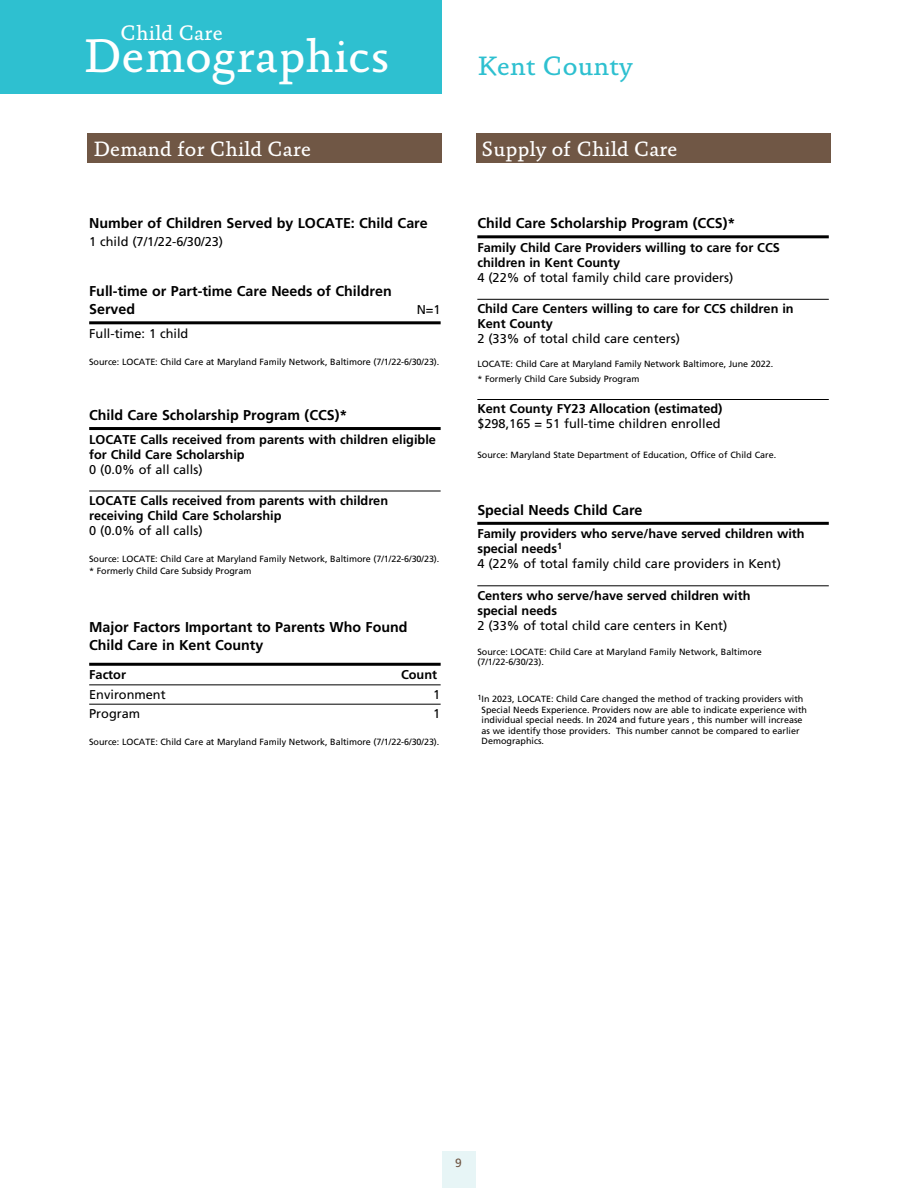
<style>
.page{position:relative;width:918px;height:1188px;background:#fff}
.page>*{position:absolute;margin:0;border:0;box-sizing:border-box;transform-origin:0 0}
.t1{font:47.85px "Absara";letter-spacing:.005em;color:#fff}
.t2{font:27px "Absara";color:#2ec0d0}
.t3{font:21.3px "Absara";color:#fff}
.t4{font:21px "Absara";color:#fff}
.chartheads{font:700 14.25px/18px "Frutiger";color:#000}
.subchart{font:700 12.75px/15px "Frutiger";color:#000}
.textchart{font:700 12.75px/15px "Frutiger";color:#000}
.textchart-2{font:12.75px/15px "Frutiger";color:#000}
.chartheads-2{font:12.75px "Frutiger";color:#000}
.subchart-2{font:12.75px "Frutiger";color:#000}
.t5{font:12px "Frutiger";color:#705745}
.textchart-3{font:9px/10.5px "Frutiger";color:#000}
.s1{font-weight:400}
.s2{font-weight:700}
</style>
<div class="page">
<hr style="left:89px;top:321px;width:352px;height:3px;background:#000">
<hr style="left:477px;top:235px;width:352px;height:3px;background:#000">
<hr style="left:477px;top:299px;width:352px;height:1px;background:#000">
<hr style="left:477px;top:399px;width:352px;height:1px;background:#000">
<hr style="left:89px;top:427px;width:352px;height:3px;background:#000">
<hr style="left:89px;top:491px;width:352px;height:1px;background:#000">
<hr style="left:477px;top:522px;width:352px;height:3px;background:#000">
<hr style="left:477px;top:586px;width:352px;height:1px;background:#000">
<div style="left:442px;top:1151px;width:34px;height:37px;background:#e7f5f6"></div>
<div style="left:0;top:0;width:441px;height:93px;background:#2ec0d0"></div>
<div style="left:88px;top:133px;width:354px;height:30px;background:#705745"></div>
<div style="left:476px;top:133px;width:354px;height:30px;background:#705745"></div>
<hr style="left:89px;top:663px;width:352px;height:3px;background:#000">
<hr style="left:89px;top:685px;width:352px;height:1px;background:#000">
<hr style="left:89px;top:704px;width:352px;height:1px;background:#000">
<p class="t3" style="left:121px;top:20px;width:104px">Child Care</p>
<p class="t1" style="left:83px;top:28px;width:308px">Demographics</p>
<p class="t2" style="left:477px;top:50px;width:157px">Kent County</p>
<p class="t4" style="left:93px;top:137px;width:219px">Demand for Child Care</p>
<p class="t4" style="left:482px;top:137px;width:197px">Supply of Child Care</p>
<p class="chartheads" style="left:89px;top:214px;width:340px">Number of Children Served by LOCATE: Child Care</p>
<p class="chartheads-2" style="left:89px;top:234px;width:135px">1 child (7/1/22-6/30/23)</p>
<p class="chartheads" style="left:89px;top:282px;width:304px">Full-time or Part-time Care Needs of Children<br>Served</p>
<p class="subchart-2" style="left:89px;top:326px;width:101px">Full-time: 1 child</p>
<p class="textchart-3" style="left:89px;top:356px;width:352px">Source: LOCATE: Child Care at Maryland Family Network, Baltimore (7/1/22-6/30/23).</p>
<p class="subchart-2" style="left:417px;top:302px;width:25px">N=1</p>
<p class="chartheads" style="left:89px;top:406px;width:260px">Child Care Scholarship Program (CCS)*</p>
<p class="subchart" style="left:89px;top:431px;width:348px">LOCATE Calls received from parents with children eligible for Child Care Scholarship<br><span class="s1">0 (0.0% of all calls)</span></p>
<p class="textchart" style="left:89px;top:493px;width:301px">LOCATE Calls received from parents with children receiving Child Care Scholarship<br><span class="s1">0 (0.0% of all calls)</span></p>
<p class="textchart-3" style="left:89px;top:553px;width:352px;line-height:12px">Source: LOCATE: Child Care at Maryland Family Network, Baltimore (7/1/22-6/30/23). * Formerly Child Care Subsidy Program</p>
<p class="chartheads" style="left:89px;top:618px;width:320px">Major Factors Important to Parents Who Found<br>Child Care in Kent County</p>
<p class="subchart" style="left:89px;top:667px;width:38px">Factor</p>
<p class="subchart" style="left:401px;top:667px;width:38px">Count</p>
<p class="textchart-2" style="left:89px;top:687px;width:78px">Environment</p>
<p class="textchart-2" style="left:433px;top:687px;width:9px">1</p>
<p class="textchart-2" style="left:89px;top:706px;width:53px">Program</p>
<p class="textchart-2" style="left:433px;top:706px;width:9px">1</p>
<p class="textchart-3" style="left:89px;top:736px;width:352px">Source: LOCATE: Child Care at Maryland Family Network, Baltimore (7/1/22-6/30/23).</p>
<p class="chartheads" style="left:477px;top:214px;width:260px">Child Care Scholarship Program (CCS)*</p>
<p class="subchart" style="left:477px;top:240px;width:304px">Family Child Care Providers willing to care for CCS children in Kent County<br><span class="s1">4 (22% of total family child care providers)</span></p>
<p class="textchart" style="left:477px;top:301px;width:318px">Child Care Centers willing to care for CCS children in<br>Kent County<br><span class="s1">2 (33% of total child care centers)</span></p>
<p class="textchart-3" style="left:477px;top:356px;width:297px;line-height:15px">LOCATE: Child Care at Maryland Family Network Baltimore, June 2022. * Formerly Child Care Subsidy Program</p>
<p class="textchart-2" style="left:477px;top:401px;width:247px"><span class="s2">Kent County FY23 Allocation (estimated) </span>$298,165 = 51 full-time children enrolled</p>
<p class="textchart-3" style="left:477px;top:450px;width:300px">Source: Maryland State Department of Education, Office of Child Care.</p>
<p class="chartheads" style="left:477px;top:501px;width:167px">Special Needs Child Care</p>
<p class="subchart" style="left:477px;top:526px;width:329px">Family providers who serve/have served children with special needs<sup>1<br></sup><span class="s1">4 (22% of total family child care providers in Kent)</span></p>
<p class="textchart" style="left:477px;top:587px;width:275px">Centers who serve/have served children with special needs<br><span class="s1">2 (33% of total child care centers in Kent)</span></p>
<p class="textchart-3" style="left:477px;top:646px;width:286px">Source: LOCATE: Child Care at Maryland Family Network, Baltimore (7/1/22-6/30/23).</p>
<p class="textchart-3" style="left:482px;top:694px;width:327px;text-indent:-4px"><sup>1</sup>In 2023, LOCATE: Child Care changed the method of tracking providers with Special Needs Experience. Providers now are able to indicate experience with individual special needs. In 2024 and future years , this number will increase as we identify those providers. This number cannot be compared to earlier Demographics.</p>
<p class="t5" style="left:455px;top:1155px;width:8px">9</p>
</div>
